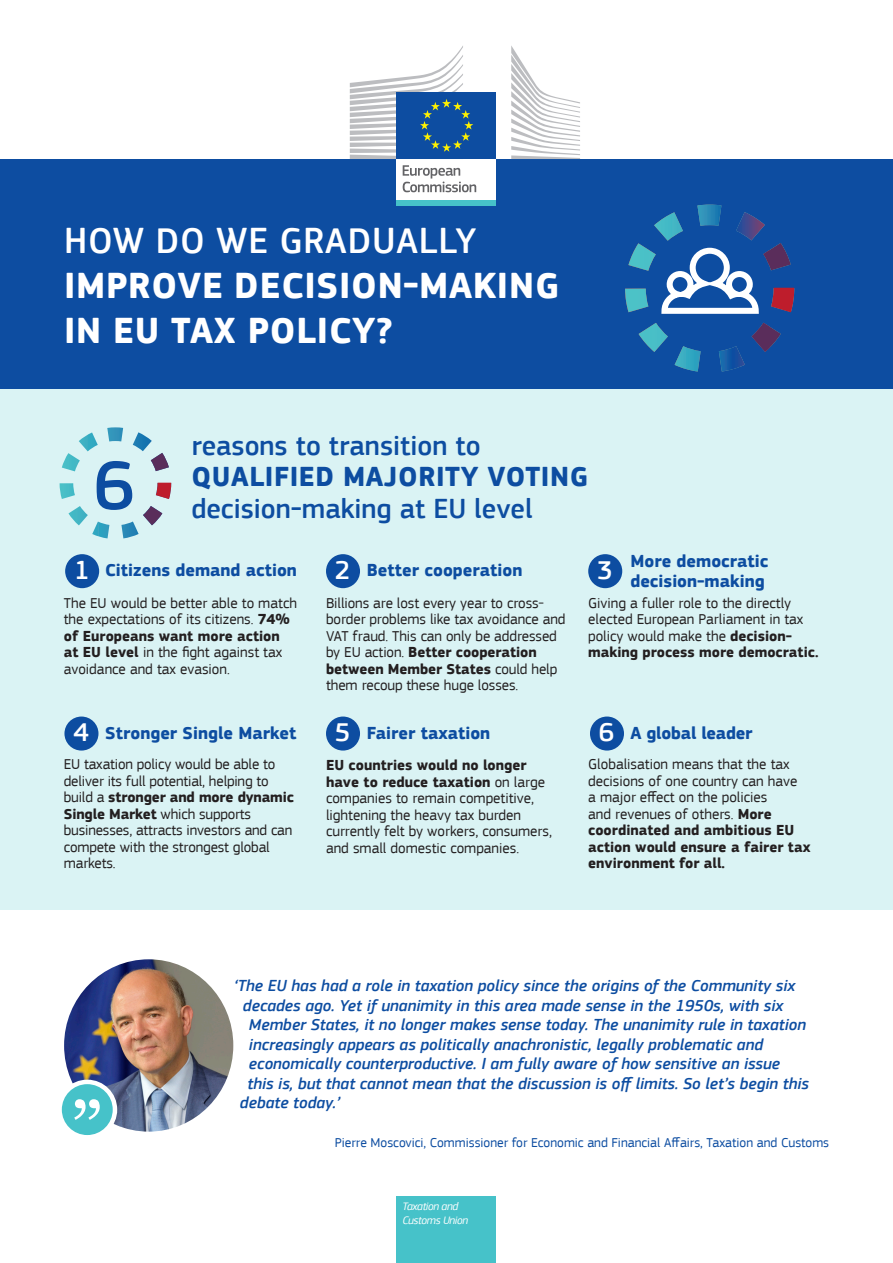
<style>
.page{position:relative;width:893px;height:1263px;background:#fff}
.page>*{position:absolute;margin:0;border:0;box-sizing:border-box;transform-origin:0 0}
.H1_White{font:500 72px "EC Square Sans Pro";color:#0d4da1}
.H1_White-2{font:700 37.5px "EC Square Sans Pro";letter-spacing:.02em;color:#fff}
.H1_White-3{font:500 37.5px "EC Square Sans Pro";letter-spacing:.02em;color:#fff}
.H2_Blue{font:500 28.5px "EC Square Sans Pro";color:#0d4da1}
.H2_Blue-2{font:700 28.5px "EC Square Sans Pro";letter-spacing:.02em;color:#0d4da1}
.Normal_Text{font:500 27px "EC Square Sans Pro";color:#fff}
.H4_Blue{font:700 18px "EC Square Sans Pro";color:#0d4da1}
.t1{font:italic 500 16.5px "EC Square Sans Pro";color:#0d4da1}
.Normal_Text-2{font:15px/16.5px "EC Square Sans Pro";color:#231f20}
.t2{font:13.5px "EC Square Sans Pro";color:#0d4da1}
.t3{font:italic 11.4px "EC Square Sans Pro";letter-spacing:-.03em;color:#fff}
.s1{font-weight:700}
</style>
<div class="page">
<div style="left:0;top:389px;width:893px;height:521px;background:#daf3f4"></div>
<div style="left:397px;top:1196px;width:99px;height:67px;background:#46c2c9"></div>
<div style="left:0;top:159px;width:893px;height:230px;background:#0d4da1"></div>
<svg style="left:625px;top:205px;width:169px;height:167px"></svg>
<svg style="left:60px;top:427px;width:111px;height:111px"></svg>
<div style="left:65px;top:554px;width:34px;height:34px;background:#0d4da1;border-radius:50%"></div>
<div style="left:326px;top:554px;width:34px;height:34px;background:#0d4da1;border-radius:50%"></div>
<div style="left:588px;top:554px;width:34px;height:34px;background:#0d4da1;border-radius:50%"></div>
<div style="left:64px;top:716px;width:34px;height:34px;background:#0d4da1;border-radius:50%"></div>
<div style="left:326px;top:716px;width:34px;height:34px;background:#0d4da1;border-radius:50%"></div>
<div style="left:590px;top:716px;width:34px;height:34px;background:#0d4da1;border-radius:50%"></div>
<img style="left:64px;top:959px;width:169px;height:172px">
<div style="left:60px;top:1082px;width:55px;height:55px;background:#46c2c9;border-radius:50%"></div>
<div style="left:57px;top:1080px;width:60px;height:59px;border:4px solid #fff;border-radius:50%"></div>
<svg style="left:74px;top:1099px;width:26px;height:21px"></svg>
<div style="left:397px;top:157px;width:99px;height:43px;background:#fff"></div>
<svg style="left:403px;top:165px;width:73px;height:27px"></svg>
<svg style="left:511px;top:46px;width:69px;height:113px"></svg>
<div style="left:397px;top:93px;width:99px;height:66px;background:#0d4da1"></div>
<svg style="left:350px;top:46px;width:123px;height:113px"></svg>
<div style="left:397px;top:200px;width:99px;height:5px;background:#46c2c9"></div>
<p class="H1_White-3" style="left:64px;top:219px;width:414px">HOW DO WE GRADUALLY</p>
<p class="H1_White-2" style="left:64px;top:263px;width:496px">IMPROVE DECISION-MAKING</p>
<p class="H1_White-2" style="left:64px;top:308px;width:330px">IN EU TAX POLICY?</p>
<p class="H1_White" style="left:94px;top:443px;width:43px">6</p>
<p class="H2_Blue" style="left:191px;top:429px;width:291px">reasons to transition to</p>
<p class="H2_Blue-2" style="left:192px;top:460px;width:398px">QUALIFIED MAJORITY VOTING</p>
<p class="H2_Blue" style="left:191px;top:492px;width:343px">decision-making at EU level</p>
<p class="Normal_Text" style="left:74px;top:554px;width:17px">1</p>
<p class="H4_Blue" style="left:105px;top:559px;width:193px">Citizens demand action</p>
<p class="Normal_Text" style="left:335px;top:554px;width:17px">2</p>
<p class="H4_Blue" style="left:367px;top:559px;width:157px">Better cooperation</p>
<p class="Normal_Text" style="left:597px;top:554px;width:17px">3</p>
<p class="H4_Blue" style="left:630px;top:551px;width:140px">More democratic</p>
<p class="H4_Blue" style="left:630px;top:570px;width:136px">decision-making</p>
<p class="Normal_Text-2" style="left:64px;top:594px;width:235px">The EU would be better able to match the expectations of its citizens. <span class="s1">74% of Europeans want more action at EU level</span> in the fight against tax avoidance and tax evasion.</p>
<p class="Normal_Text-2" style="left:326px;top:594px;width:241px">Billions are lost every year to cross&shy;border problems like tax avoidance and VAT fraud. This can only be addressed by EU action. <span class="s1">Better cooperation between Member States</span> could help them recoup these huge losses.</p>
<p class="Normal_Text-2" style="left:588px;top:594px;width:232px">Giving a fuller role to the directly elected European Parliament in tax policy would make the <span class="s1">decision&shy;making process more democratic.</span></p>
<p class="Normal_Text" style="left:73px;top:717px;width:17px">4</p>
<p class="H4_Blue" style="left:105px;top:722px;width:193px">Stronger Single Market</p>
<p class="Normal_Text" style="left:335px;top:717px;width:17px">5</p>
<p class="H4_Blue" style="left:367px;top:722px;width:125px">Fairer taxation</p>
<p class="Normal_Text" style="left:599px;top:717px;width:17px">6</p>
<p class="H4_Blue" style="left:630px;top:722px;width:124px">A global leader</p>
<p class="Normal_Text-2" style="left:64px;top:756px;width:232px">EU taxation policy would be able to deliver its full potential, helping to build a <span class="s1">stronger and more dynamic<br>Single Market</span> which supports businesses, attracts investors and can compete with the strongest global markets.</p>
<p class="Normal_Text-2" style="left:326px;top:757px;width:227px"><span class="s1">EU countries would no longer have to reduce taxation</span> on large companies to remain competitive, lightening the heavy tax burden currently felt by workers, consumers, and small domestic companies.</p>
<p class="Normal_Text-2" style="left:588px;top:756px;width:224px">Globalisation means that the tax decisions of one country can have<br>a major effect on the policies<br>and revenues of others. <span class="s1">More coordinated and ambitious EU action would ensure a fairer tax environment for all.</span></p>
<p class="t1" style="left:234px;top:976px;width:563px">‘The EU has had a role in taxation policy since the origins of the Community six</p>
<p class="t1" style="left:243px;top:995px;width:542px">decades ago. Yet if unanimity in this area made sense in the 1950s, with six</p>
<p class="t1" style="left:249px;top:1015px;width:559px">Member States, it no longer makes sense today. The unanimity rule in taxation</p>
<p class="t1" style="left:249px;top:1034px;width:516px">increasingly appears as politically anachronistic, legally problematic and</p>
<p class="t1" style="left:249px;top:1054px;width:533px">economically counterproductive. I am fully aware of how sensitive an issue</p>
<p class="t1" style="left:247px;top:1073px;width:563px">this is, but that cannot mean that the discussion is off limits. So let’s begin this</p>
<p class="t1" style="left:240px;top:1093px;width:102px">debate today.’</p>
<p class="t2" style="left:335px;top:1135px;width:496px">Pierre Moscovici, Commissioner for Economic and Financial Affairs, Taxation and Customs</p>
<p class="t3" style="left:402px;top:1199px;width:57px">Taxation and</p>
<p class="t3" style="left:402px;top:1213px;width:67px">Customs Union</p>
</div>
